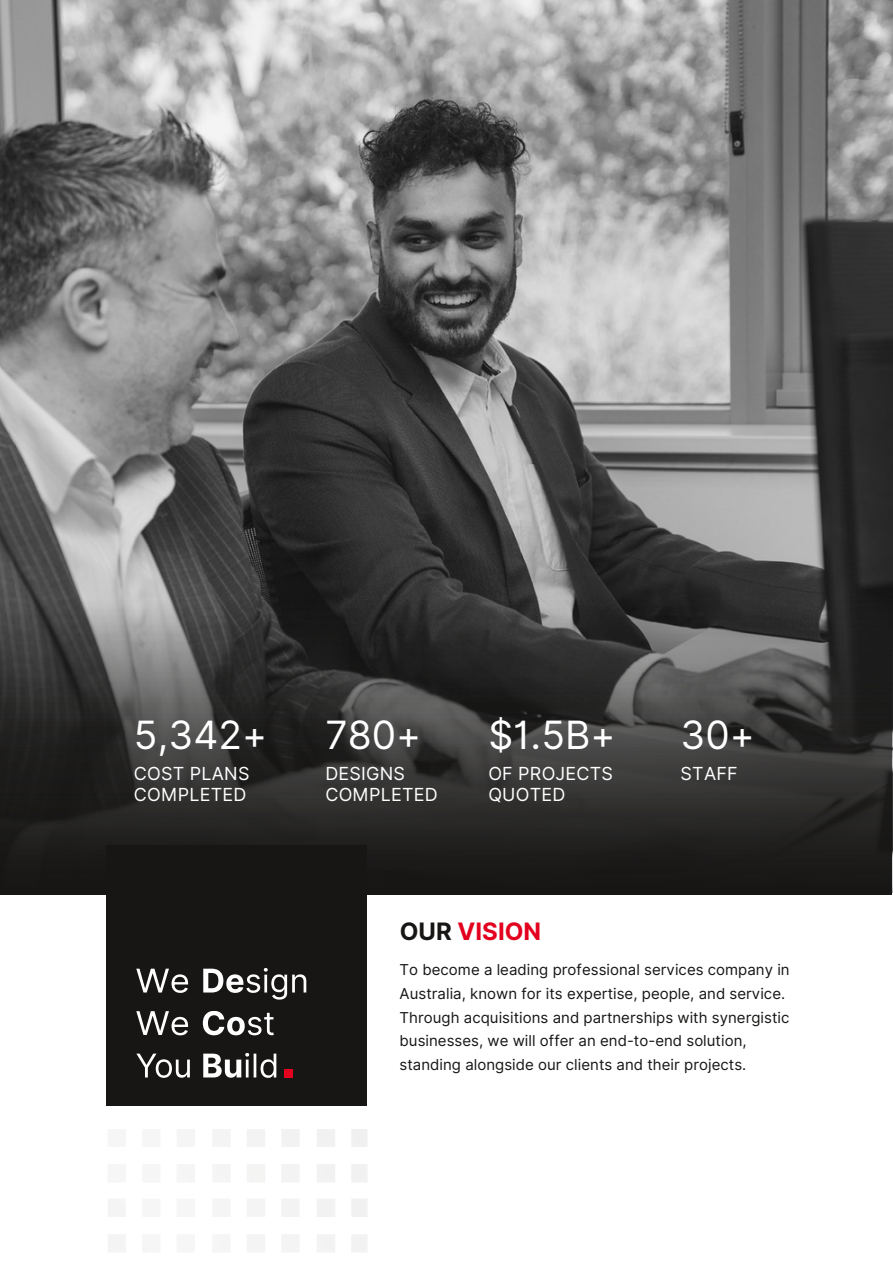
<style>
.page{position:relative;width:893px;height:1264px;background:#fff}
.page>*{position:absolute;margin:0;border:0;box-sizing:border-box;transform-origin:0 0}
.t1{font:39px "Inter";color:#fff}
.t2{font:700 24px "Inter";letter-spacing:.005em;color:#e3001e}
.t3{font:18px/21.3px "Inter";letter-spacing:.015em;color:#fff}
.t4{font:15px/23.5px "Inter";color:#171615}
.s1{color:#171615}
</style>
<div class="page">
<img style="left:0;top:0;width:892px;height:892px">
<img style="left:0;top:600px;width:891px;height:294px">
<div style="left:106px;top:845px;width:261px;height:260px;background:#171615"></div>
<svg style="left:136px;top:1011px;width:137px;height:24px"></svg>
<svg style="left:136px;top:1053px;width:140px;height:24px"></svg>
<svg style="left:136px;top:968px;width:151px;height:30px"></svg>
<div style="left:284px;top:1069px;width:9px;height:8px;background:#e3001e"></div>
<p class="t1" style="left:134px;top:711px;width:135px">5,342+</p>
<p class="t1" style="left:325px;top:711px;width:97px">780+</p>
<p class="t1" style="left:488px;top:711px;width:129px">$1.5B+</p>
<p class="t1" style="left:680px;top:711px;width:76px">30+</p>
<p class="t3" style="left:680px;top:762px;width:59px">STAFF</p>
<p class="t3" style="left:134px;top:762px;width:117px">COST PLANS<br>COMPLETED</p>
<p class="t3" style="left:325px;top:762px;width:114px">DESIGNS<br>COMPLETED</p>
<p class="t3" style="left:488px;top:762px;width:126px">OF PROJECTS<br>QUOTED</p>
<p class="t2" style="left:399px;top:916px;width:143px"><span class="s1">OUR</span> VISION</p>
<p class="t4" style="left:399px;top:958px;width:391px">To become a leading professional services company in Australia, known for its expertise, people, and service.<br>Through acquisitions and partnerships with synergistic businesses, we will offer an end-to-end solution, standing alongside our clients and their projects.</p>
</div>
